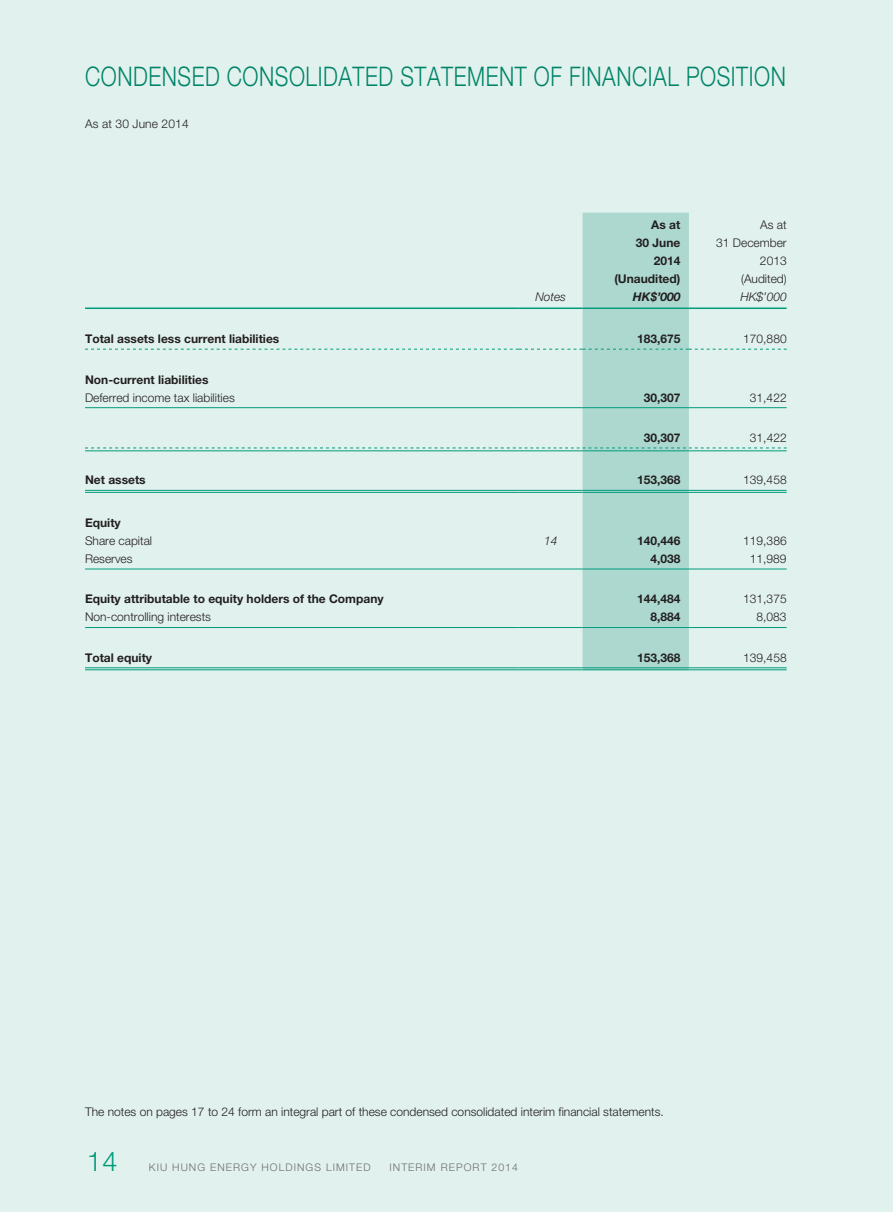
<style>
.page{position:relative;width:893px;height:1212px;background:#e1f1ed}
.page>*{position:absolute;margin:0;border:0;box-sizing:border-box;transform-origin:0 0}
.t1{font:300 27px "Helvetica Neue LT Std";letter-spacing:.025em;color:#008468;scale:.8 1}
.t2{font:300 27px "Helvetica Neue LT Std";color:#009b7a}
.t3{font:300 12px/18px "Helvetica Neue LT Std";color:#231f20;text-align:right}
.t4{font:700 12px/18px "Helvetica Neue LT Std";color:#231f20;text-align:right}
.t5{font:italic 300 12px "Helvetica Neue LT Std";color:#231f20}
.t6{font:italic 700 12px "Helvetica Neue LT Std";color:#231f20}
.t7{font:300 10.5px "Helvetica Neue LT Std";letter-spacing:.1em;color:#6c6d70}
</style>
<div class="page">
<div style="left:583px;top:213px;width:106px;height:456px;background:#acd8cf"></div>
<hr style="left:85px;top:307px;width:434px;height:2px;background:#009b7a">
<hr style="left:519px;top:307px;width:64px;height:2px;background:#009b7a">
<hr style="left:583px;top:307px;width:106px;height:2px;background:#009b7a">
<hr style="left:689px;top:307px;width:98px;height:2px;background:#009b7a">
<svg style="left:85px;top:349px;width:702px;height:1px"></svg>
<hr style="left:85px;top:407px;width:434px;height:1px;background:#009b7a">
<hr style="left:519px;top:407px;width:64px;height:1px;background:#009b7a">
<hr style="left:583px;top:407px;width:106px;height:1px;background:#009b7a">
<hr style="left:689px;top:407px;width:98px;height:1px;background:#009b7a">
<hr style="left:85px;top:450px;width:434px;height:1px;background:#009b7a">
<hr style="left:519px;top:450px;width:64px;height:1px;background:#009b7a">
<hr style="left:583px;top:450px;width:106px;height:1px;background:#009b7a">
<svg style="left:85px;top:448px;width:702px;height:1px"></svg>
<hr style="left:689px;top:450px;width:98px;height:1px;background:#009b7a">
<hr style="left:85px;top:490px;width:434px;height:1px;background:#009b7a">
<hr style="left:85px;top:492px;width:434px;height:1px;background:#009b7a">
<hr style="left:519px;top:490px;width:64px;height:1px;background:#009b7a">
<hr style="left:519px;top:492px;width:64px;height:1px;background:#009b7a">
<hr style="left:583px;top:490px;width:106px;height:1px;background:#009b7a">
<hr style="left:583px;top:492px;width:106px;height:1px;background:#009b7a">
<hr style="left:689px;top:490px;width:98px;height:1px;background:#009b7a">
<hr style="left:689px;top:492px;width:98px;height:1px;background:#009b7a">
<hr style="left:85px;top:569px;width:434px;height:1px;background:#009b7a">
<hr style="left:519px;top:569px;width:64px;height:1px;background:#009b7a">
<hr style="left:583px;top:569px;width:106px;height:1px;background:#009b7a">
<hr style="left:689px;top:569px;width:98px;height:1px;background:#009b7a">
<hr style="left:85px;top:627px;width:434px;height:1px;background:#009b7a">
<hr style="left:519px;top:627px;width:64px;height:1px;background:#009b7a">
<hr style="left:583px;top:627px;width:106px;height:1px;background:#009b7a">
<hr style="left:689px;top:627px;width:98px;height:1px;background:#009b7a">
<hr style="left:85px;top:667px;width:434px;height:1px;background:#009b7a">
<hr style="left:85px;top:669px;width:434px;height:1px;background:#009b7a">
<hr style="left:519px;top:667px;width:64px;height:1px;background:#009b7a">
<hr style="left:519px;top:669px;width:64px;height:1px;background:#009b7a">
<hr style="left:583px;top:667px;width:106px;height:1px;background:#009b7a">
<hr style="left:583px;top:669px;width:106px;height:1px;background:#009b7a">
<hr style="left:689px;top:667px;width:98px;height:1px;background:#009b7a">
<hr style="left:689px;top:669px;width:98px;height:1px;background:#009b7a">
<h1 class="t1" style="left:85px;top:60px;width:40px">Condensed</h1>
<h1 class="t1" style="left:227px;top:60px;width:38px">Consolidated</h1>
<h1 class="t1" style="left:400px;top:60px;width:37px">Statement</h1>
<h1 class="t1" style="left:534px;top:60px;width:76px">of Financial</h1>
<h1 class="t1" style="left:686px;top:60px;width:34px">Position</h1>
<p class="t3" style="left:85px;top:114px;width:105px">As at 30 June 2014</p>
<p class="t4" style="left:636px;top:215px;width:46px">As at<br>30 June<br>2014</p>
<p class="t3" style="left:716px;top:215px;width:72px">As at<br>31 December<br>2013</p>
<p class="t4" style="left:614px;top:269px;width:67px">(Unaudited)</p>
<p class="t3" style="left:741px;top:269px;width:47px">(Audited)</p>
<p class="t5" style="left:535px;top:289px;width:32px">Notes</p>
<p class="t6" style="left:633px;top:289px;width:49px">HK$’000</p>
<p class="t5" style="left:740px;top:289px;width:48px">HK$’000</p>
<p class="t4" style="left:85px;top:329px;width:196px">Total assets less current liabilities</p>
<p class="t4" style="left:637px;top:329px;width:45px">183,675</p>
<p class="t3" style="left:743px;top:329px;width:45px">170,880</p>
<p class="t4" style="left:85px;top:370px;width:125px">Non-current liabilities</p>
<p class="t3" style="left:85px;top:388px;width:151px">Deferred income tax liabilities</p>
<p class="t4" style="left:644px;top:388px;width:38px">30,307</p>
<p class="t3" style="left:750px;top:388px;width:38px">31,422</p>
<p class="t4" style="left:644px;top:428px;width:38px">30,307</p>
<p class="t3" style="left:750px;top:428px;width:38px">31,422</p>
<p class="t4" style="left:85px;top:471px;width:62px">Net assets</p>
<p class="t4" style="left:637px;top:471px;width:45px">153,368</p>
<p class="t3" style="left:743px;top:471px;width:45px">139,458</p>
<p class="t4" style="left:85px;top:513px;width:37px">Equity</p>
<p class="t3" style="left:85px;top:531px;width:69px">Share capital</p>
<p class="t5" style="left:544px;top:533px;width:15px">14</p>
<p class="t4" style="left:637px;top:531px;width:45px">140,446</p>
<p class="t3" style="left:743px;top:531px;width:45px">119,386</p>
<p class="t3" style="left:85px;top:549px;width:49px">Reserves</p>
<p class="t4" style="left:650px;top:549px;width:32px">4,038</p>
<p class="t3" style="left:750px;top:549px;width:38px">11,989</p>
<p class="t4" style="left:85px;top:590px;width:300px">Equity attributable to equity holders of the Company</p>
<p class="t4" style="left:637px;top:590px;width:45px">144,484</p>
<p class="t3" style="left:743px;top:590px;width:45px">131,375</p>
<p class="t3" style="left:85px;top:608px;width:128px">Non-controlling interests</p>
<p class="t4" style="left:650px;top:608px;width:32px">8,884</p>
<p class="t3" style="left:757px;top:608px;width:32px">8,083</p>
<p class="t4" style="left:85px;top:648px;width:69px">Total equity</p>
<p class="t4" style="left:637px;top:648px;width:45px">153,368</p>
<p class="t3" style="left:743px;top:648px;width:45px">139,458</p>
<p class="t3" style="left:85px;top:1103px;width:580px">The notes on pages 17 to 24 form an integral part of these condensed consolidated interim financial statements.</p>
<h1 class="t2" style="left:87px;top:1144px;width:32px">14</h1>
<p class="t7" style="left:149px;top:1160px;width:223px">KIU HUNG ENERGY HOLDINGS LIMITED</p>
<p class="t7" style="left:389px;top:1160px;width:130px">INTERIM REPORT 2014</p>
</div>
